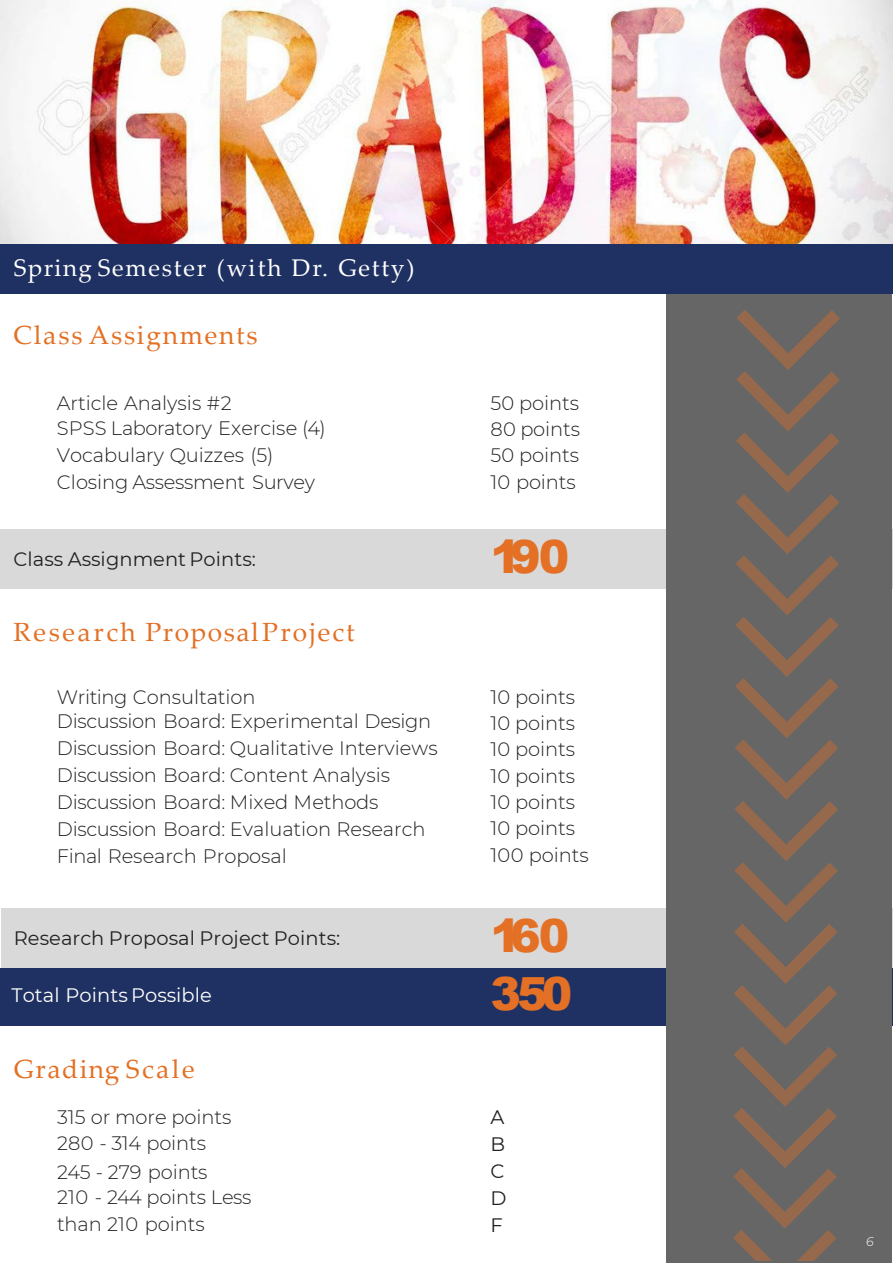
<style>
.page{position:relative;width:893px;height:1264px;background:#fff}
.page>*{position:absolute;margin:0;border:0;box-sizing:border-box;transform-origin:0 0}
.t1{font:900 45.75px "Arial";letter-spacing:-.105em;color:#e37025}
.t2{font:26.25px "Palatino Linotype";letter-spacing:.07em;color:#e37025}
.t3{font:24.15px "Palatino Linotype";letter-spacing:.075em;color:#fff}
.t4{font:300 19.5px/27px "Montserrat";letter-spacing:-.01em;color:#212121}
.t5{font:19.5px/26.8px "Montserrat";letter-spacing:.005em;color:#212121;text-align:justify}
.t6{font:19.5px "Montserrat";letter-spacing:.005em;color:#fff}
.t7{font:italic 300 12.6px "Montserrat";color:#fff}
</style>
<div class="page">
<hr style="left:892px;top:967px;width:1px;height:58px;background:#1f3162">
<div style="left:0;top:967px;width:666px;height:58px;background:#1f3162"></div>
<hr style="left:892px;top:908px;width:1px;height:59px;background:#d9d9d9">
<div style="left:1px;top:908px;width:665px;height:59px;background:#d9d9d9"></div>
<img style="left:0;top:0;width:892px;height:244px">
<hr style="left:892px;top:529px;width:1px;height:60px;background:#d9d9d9">
<div style="left:0;top:529px;width:666px;height:60px;background:#d9d9d9"></div>
<div style="left:666px;top:294px;width:226px;height:968px;background:#666"></div>
<div style="left:0;top:244px;width:892px;height:50px;background:#1f3162"></div>
<svg style="left:733px;top:310px;width:107px;height:951px"></svg>
<p class="t3" style="left:14px;top:251px;width:402px">Spring Semester (with Dr. Getty)</p>
<p class="t2" style="left:13px;top:316px;width:246px">Class Assignments</p>
<p class="t4" style="left:57px;top:389px;width:176px">Article Analysis #2</p>
<p class="t4" style="left:57px;top:413px;width:270px">SPSS Laboratory Exercise (4)<br>Vocabulary Quizzes (5)<br>Closing Assessment Survey</p>
<p class="t4" style="left:490px;top:389px;width:90px">50 points</p>
<p class="t4" style="left:490px;top:415px;width:91px">80 points</p>
<p class="t4" style="left:490px;top:441px;width:90px">50 points</p>
<p class="t4" style="left:490px;top:468px;width:87px">10 points</p>
<p class="t5" style="left:13px;top:544px;width:244px">Class Assignment Points:</p>
<p class="t1" style="left:490px;top:523px;width:80px">190</p>
<p class="t2" style="left:13px;top:613px;width:343px">Research ProposalProject</p>
<p class="t4" style="left:57px;top:682px;width:200px">Writing Consultation</p>
<p class="t4" style="left:57px;top:707px;width:382px">Discussion Board: Experimental Design Discussion Board: Qualitative Interviews Discussion Board: Content Analysis Discussion Board: Mixed Methods Discussion Board: Evaluation Research Final Research Proposal</p>
<p class="t5" style="left:14px;top:924px;width:328px">Research Proposal Project Points:</p>
<p class="t6" style="left:12px;top:982px;width:202px">Total Points Possible</p>
<p class="t2" style="left:14px;top:1051px;width:182px">Grading Scale</p>
<p class="t4" style="left:57px;top:1103px;width:176px">315 or more points<br>280 - 314 points</p>
<p class="t4" style="left:57px;top:1157px;width:152px">245 - 279 points</p>
<p class="t4" style="left:57px;top:1182px;width:196px">210 - 244 points Less than 210 points</p>
<p class="t4" style="left:490px;top:682px;width:86px">10 points</p>
<p class="t4" style="left:490px;top:709px;width:86px">10 points</p>
<p class="t4" style="left:490px;top:735px;width:86px">10 points</p>
<p class="t4" style="left:490px;top:761px;width:86px">10 points</p>
<p class="t4" style="left:490px;top:788px;width:86px">10 points</p>
<p class="t4" style="left:490px;top:814px;width:86px">10 points</p>
<p class="t4" style="left:490px;top:841px;width:100px">100 points</p>
<p class="t1" style="left:490px;top:902px;width:80px">160</p>
<p class="t1" style="left:490px;top:960px;width:83px">350</p>
<p class="t5" style="left:490px;top:1103px;width:18px">A B C D F</p>
<p class="t7" style="left:866px;top:1233px;width:9px">6</p>
</div>
